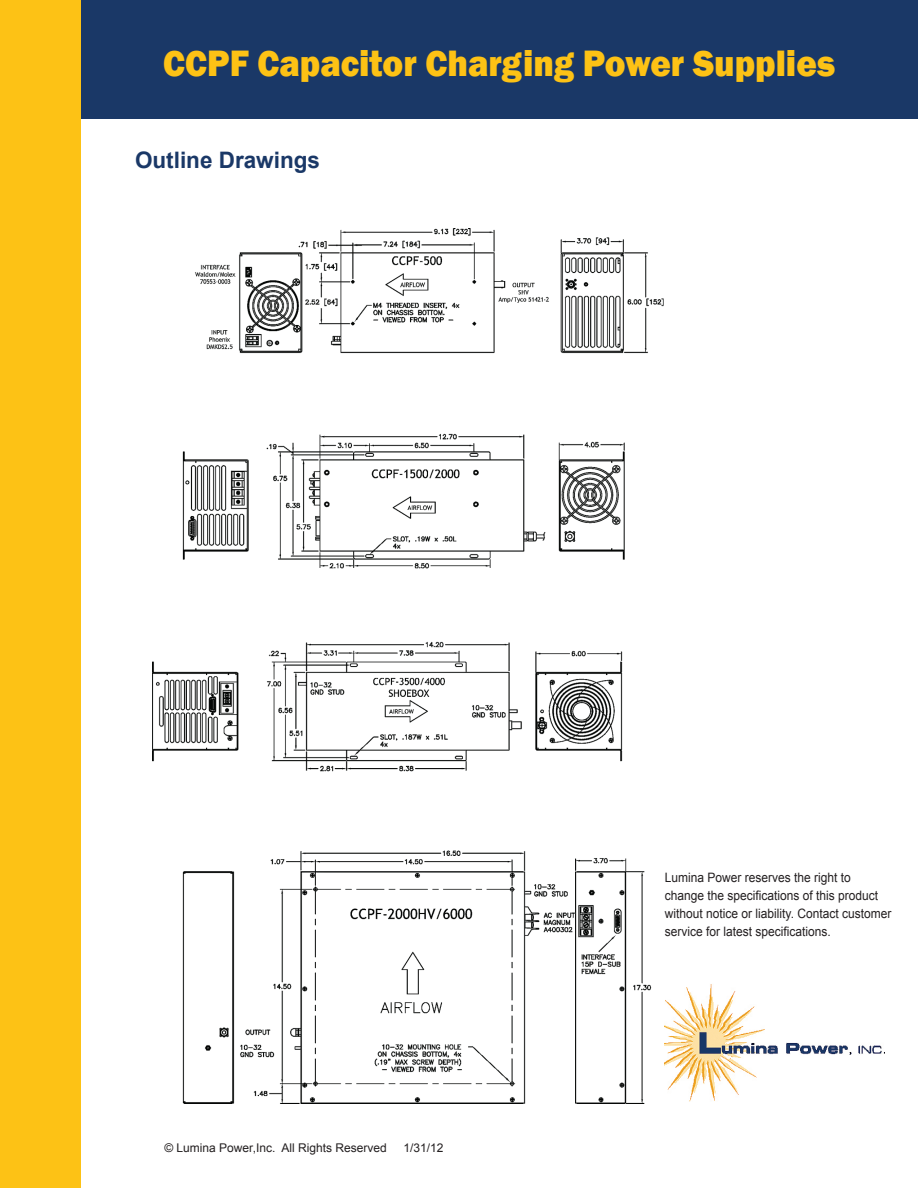
<style>
.page{position:relative;width:918px;height:1188px;background:#fff}
.page>*{position:absolute;margin:0;border:0;box-sizing:border-box;transform-origin:0 0}
.t1{font:800 37.8px "Franklin Gothic";color:#fdc215;scale:.92 1}
.t2{font:700 22.65px "Arial";color:#1a3867}
.t3{font:12.9px/18px "Arial";color:#231f20;scale:.93 1}
.t4{font:12px "Arial";color:#231f20}
</style>
<div class="page">
<div style="left:0;top:0;width:81px;height:1188px;background:#fdc215"></div>
<div style="left:81px;top:0;width:837px;height:118px;background:#1a3867"></div>
<img style="left:664px;top:984px;width:220px;height:118px">
<img style="left:152px;top:229px;width:512px;height:874px">
<h1 class="t1" style="left:163px;top:38px;width:732px">CCPF Capacitor Charging Power Supplies</h1>
<h2 class="t2" style="left:135px;top:145px;width:187px">Outline Drawings</h2>
<p class="t4" style="left:164px;top:1140px;width:224px">© Lumina Power,Inc. All Rights Reserved</p>
<p class="t4" style="left:403px;top:1140px;width:42px">1/31/12</p>
<p class="t3" style="left:665px;top:869px;width:245px">Lumina Power reserves the right to change the specifications of this product without notice or liability. Contact customer service for latest specifications.</p>
</div>
